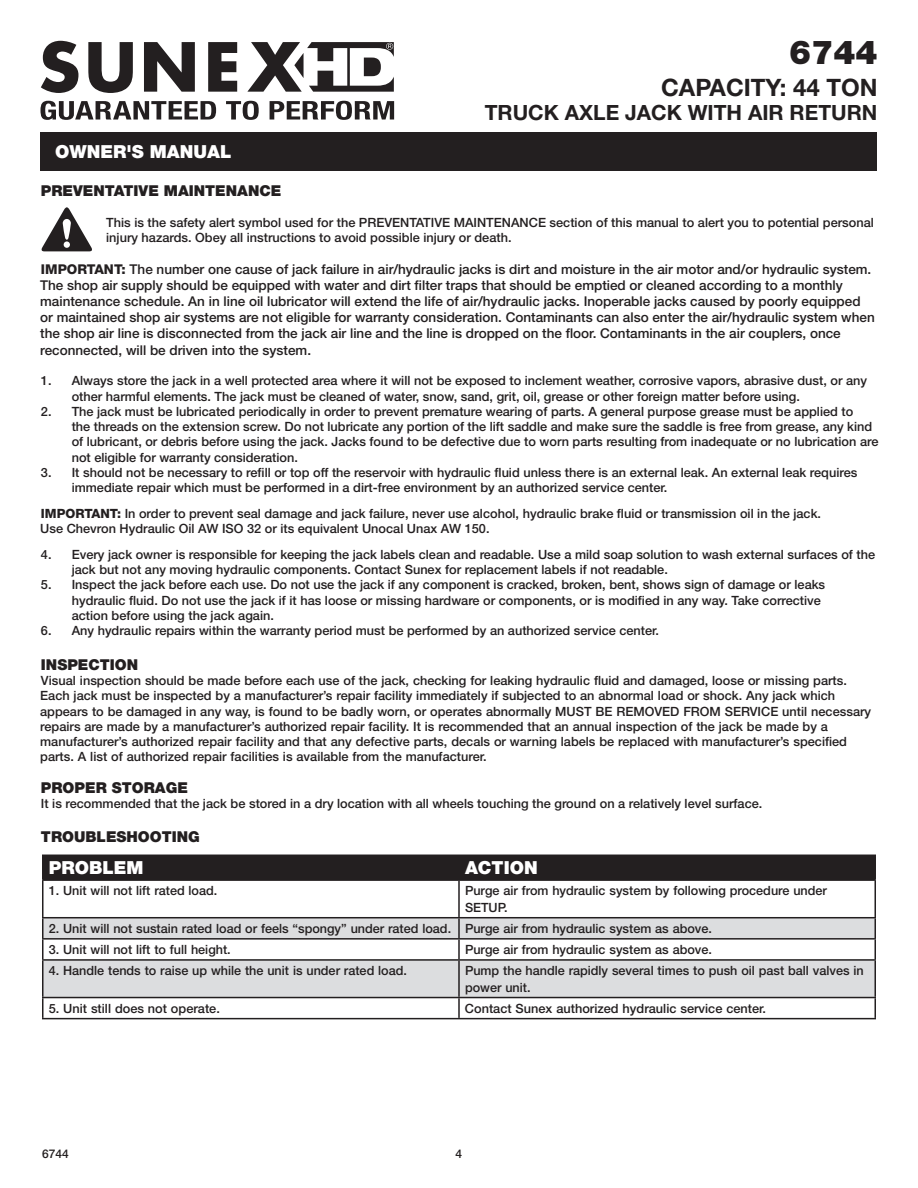
<style>
.page{position:relative;width:918px;height:1188px;background:#fff}
.page>*{position:absolute;margin:0;border:0;box-sizing:border-box;transform-origin:0 0}
.t1{font:900 33px "Helvetica Neue LT Std";color:#231f20}
.t2{font:700 24px "Helvetica Neue LT Std";color:#231f20}
.t3{font:700 21px "Helvetica Neue LT Std";color:#231f20}
.body{font:900 18px "Helvetica Neue LT Std";color:#fff}
.t4{font:900 15px "Helvetica Neue LT Std";color:#231f20}
.t5{font:500 13.5px/16.2px "Helvetica Neue LT Std";color:#231f20}
.body-2{font:500 12.75px/15.3px "Helvetica Neue LT Std";color:#231f20}
.t6{font:500 12px "Helvetica Neue LT Std";color:#231f20}
.s1{font-weight:800}
</style>
<div class="page">
<svg style="left:40px;top:101px;width:176px;height:19px"></svg>
<svg style="left:226px;top:101px;width:33px;height:19px"></svg>
<svg style="left:270px;top:101px;width:124px;height:19px"></svg>
<svg style="left:41px;top:41px;width:37px;height:52px"></svg>
<svg style="left:88px;top:42px;width:45px;height:51px"></svg>
<svg style="left:144px;top:42px;width:51px;height:50px"></svg>
<svg style="left:208px;top:42px;width:29px;height:50px"></svg>
<svg style="left:247px;top:42px;width:147px;height:50px"></svg>
<div style="left:40px;top:132px;width:838px;height:39px;background:#231f20"></div>
<svg style="left:41px;top:207px;width:51px;height:44px"></svg>
<div style="left:64px;top:241px;width:6px;height:7px;background:#fff;border-radius:50%"></div>
<div style="left:44px;top:856px;width:830px;height:23px;background:#231f20"></div>
<hr style="left:42px;top:855px;width:417px;height:1px;background:#231f20">
<hr style="left:42px;top:856px;width:2px;height:23px;background:#231f20">
<hr style="left:459px;top:855px;width:417px;height:1px;background:#231f20">
<hr style="left:458px;top:856px;width:2px;height:23px;background:#231f20">
<hr style="left:874px;top:856px;width:2px;height:23px;background:#231f20">
<hr style="left:42px;top:879px;width:417px;height:2px;background:#231f20">
<hr style="left:42px;top:881px;width:2px;height:36px;background:#231f20">
<hr style="left:459px;top:879px;width:417px;height:2px;background:#231f20">
<hr style="left:458px;top:881px;width:2px;height:36px;background:#231f20">
<hr style="left:874px;top:881px;width:2px;height:36px;background:#231f20">
<hr style="left:42px;top:917px;width:417px;height:1px;background:#231f20">
<hr style="left:459px;top:917px;width:417px;height:1px;background:#231f20">
<svg style="left:42px;top:918px;width:834px;height:79px"></svg>
<hr style="left:42px;top:959px;width:417px;height:2px;background:#231f20">
<hr style="left:42px;top:961px;width:2px;height:36px;background:#231f20">
<hr style="left:459px;top:959px;width:417px;height:2px;background:#231f20">
<hr style="left:458px;top:961px;width:2px;height:36px;background:#231f20">
<hr style="left:874px;top:961px;width:2px;height:36px;background:#231f20">
<hr style="left:42px;top:997px;width:417px;height:1px;background:#231f20">
<hr style="left:42px;top:998px;width:2px;height:20px;background:#231f20">
<hr style="left:459px;top:997px;width:417px;height:1px;background:#231f20">
<hr style="left:458px;top:998px;width:2px;height:20px;background:#231f20">
<hr style="left:874px;top:998px;width:2px;height:20px;background:#231f20">
<hr style="left:42px;top:1018px;width:417px;height:1px;background:#231f20">
<hr style="left:459px;top:1018px;width:417px;height:1px;background:#231f20">
<hr style="left:49px;top:878px;width:404px;height:1px;background:#231f20">
<hr style="left:465px;top:878px;width:404px;height:1px;background:#231f20">
<p class="body" style="left:55px;top:141px;width:178px">OWNER'S MANUAL</p>
<p class="t1" style="left:789px;top:33px;width:90px">6744</p>
<p class="t2" style="left:661px;top:72px;width:218px">CAPACITY: 44 TON</p>
<p class="t3" style="left:485px;top:99px;width:394px">TRUCK AXLE JACK WITH AIR RETURN</p>
<p class="t4" style="left:41px;top:182px;width:242px">PREVENTATIVE MAINTENANCE</p>
<p class="body-2" style="left:106px;top:215px;width:769px">This is the safety alert symbol used for the PREVENTATIVE MAINTENANCE section of this manual to alert you to potential personal injury hazards. Obey all instructions to avoid possible injury or death.</p>
<p class="t5" style="left:40px;top:261px;width:836px"><span class="s1">IMPORTANT:</span> The number one cause of jack failure in air/hydraulic jacks is dirt and moisture in the air motor and/or hydraulic system.<br>The shop air supply should be equipped with water and dirt filter traps that should be emptied or cleaned according to a monthly maintenance schedule. An in line oil lubricator will extend the life of air/hydraulic jacks. Inoperable jacks caused by poorly equipped or maintained shop air systems are not eligible for warranty consideration. Contaminants can also enter the air/hydraulic system when the shop air line is disconnected from the jack air line and the line is dropped on the floor. Contaminants in the air couplers, once reconnected, will be driven into the system.</p>
<p class="body-2" style="left:72px;top:373px;width:797px;text-indent:-31px">1. Always store the jack in a well protected area where it will not be exposed to inclement weather, corrosive vapors, abrasive dust, or any other harmful elements. The jack must be cleaned of water, snow, sand, grit, oil, grease or other foreign matter before using.</p>
<p class="body-2" style="left:72px;top:404px;width:808px;text-indent:-31px">2. The jack must be lubricated periodically in order to prevent premature wearing of parts. A general purpose grease must be applied to<br>the threads on the extension screw. Do not lubricate any portion of the lift saddle and make sure the saddle is free from grease, any kind of lubricant, or debris before using the jack. Jacks found to be defective due to worn parts resulting from inadequate or no lubrication are not eligible for warranty consideration.</p>
<p class="body-2" style="left:72px;top:465px;width:787px;text-indent:-31px">3. It should not be necessary to refill or top off the reservoir with hydraulic fluid unless there is an external leak. An external leak requires immediate repair which must be performed in a dirt-free environment by an authorized service center.</p>
<p class="body-2" style="left:40px;top:506px;width:782px"><span class="s1">IMPORTANT:</span> In order to prevent seal damage and jack failure, never use alcohol, hydraulic brake fluid or transmission oil in the jack.<br>Use Chevron Hydraulic Oil AW ISO 32 or its equivalent Unocal Unax AW 150.</p>
<p class="body-2" style="left:72px;top:546px;width:805px;text-indent:-31px">4. Every jack owner is responsible for keeping the jack labels clean and readable. Use a mild soap solution to wash external surfaces of the jack but not any moving hydraulic components. Contact Sunex for replacement labels if not readable.</p>
<p class="body-2" style="left:72px;top:577px;width:755px;text-indent:-31px">5. Inspect the jack before each use. Do not use the jack if any component is cracked, broken, bent, shows sign of damage or leaks hydraulic fluid. Do not use the jack if it has loose or missing hardware or components, or is modified in any way. Take corrective action before using the jack again.</p>
<p class="body-2" style="left:41px;top:623px;width:620px">6. Any hydraulic repairs within the warranty period must be performed by an authorized service center.</p>
<p class="t4" style="left:41px;top:655px;width:99px">INSPECTION</p>
<p class="body-2" style="left:40px;top:673px;width:833px">Visual inspection should be made before each use of the jack, checking for leaking hydraulic fluid and damaged, loose or missing parts.<br>Each jack must be inspected by a manufacturer’s repair facility immediately if subjected to an abnormal load or shock. Any jack which appears to be damaged in any way, is found to be badly worn, or operates abnormally MUST BE REMOVED FROM SERVICE until necessary repairs are made by a manufacturer’s authorized repair facility. It is recommended that an annual inspection of the jack be made by a manufacturer’s authorized repair facility and that any defective parts, decals or warning labels be replaced with manufacturer’s specified parts. A list of authorized repair facilities is available from the manufacturer.</p>
<p class="t4" style="left:41px;top:779px;width:149px">PROPER STORAGE</p>
<p class="body-2" style="left:41px;top:796px;width:723px">It is recommended that the jack be stored in a dry location with all wheels touching the ground on a relatively level surface.</p>
<p class="t4" style="left:41px;top:827px;width:160px">TROUBLESHOOTING</p>
<p class="body" style="left:49px;top:857px;width:96px">PROBLEM</p>
<p class="body" style="left:465px;top:857px;width:74px">ACTION</p>
<p class="body-2" style="left:49px;top:883px;width:170px">1. Unit will not lift rated load.</p>
<p class="body-2" style="left:465px;top:882px;width:364px;line-height:16.5px">Purge air from hydraulic system by following procedure under<br>SETUP.</p>
<p class="body-2" style="left:49px;top:921px;width:404px">2. Unit will not sustain rated load or feels “spongy” under rated load.</p>
<p class="body-2" style="left:465px;top:921px;width:248px">Purge air from hydraulic system as above.</p>
<p class="body-2" style="left:49px;top:942px;width:184px">3. Unit will not lift to full height.</p>
<p class="body-2" style="left:465px;top:942px;width:248px">Purge air from hydraulic system as above.</p>
<p class="body-2" style="left:49px;top:963px;width:360px">4. Handle tends to raise up while the unit is under rated load.</p>
<p class="body-2" style="left:465px;top:962px;width:400px;line-height:16.5px">Pump the handle rapidly several times to push oil past ball valves in power unit.</p>
<p class="body-2" style="left:49px;top:1000px;width:173px">5. Unit still does not operate.</p>
<p class="body-2" style="left:465px;top:1000px;width:303px">Contact Sunex authorized hydraulic service center.</p>
<p class="t6" style="left:42px;top:1146px;width:28px">6744</p>
<p class="t6" style="left:456px;top:1146px;width:8px">4</p>
</div>
